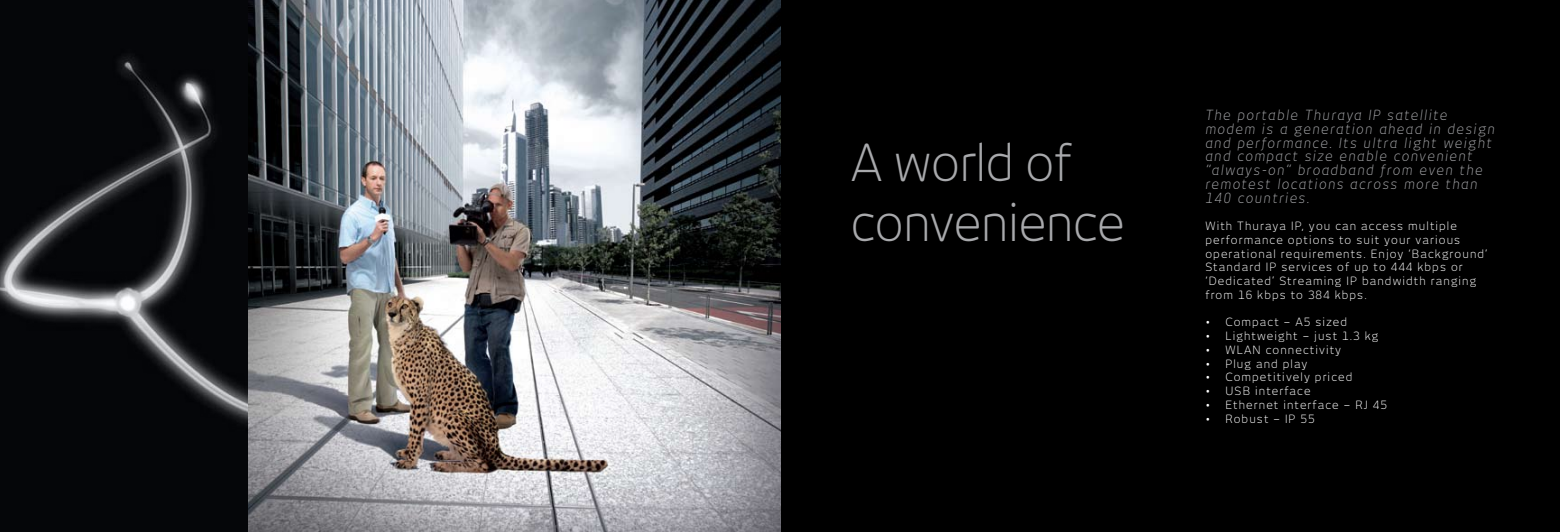
<style>
.page{position:relative;width:1560px;height:532px;background:#fff}
.page>*{position:absolute;margin:0;border:0;box-sizing:border-box;transform-origin:0 0}
.t1{font:300 50px/60px "New June";letter-spacing:-.005em;color:#a8a9ac;scale:.96 1}
.t2{font:italic 300 13.75px/13.8px "New June";letter-spacing:.1em;color:#a8a9ac}
.t3{font:300 11.25px/13.8px "New June";letter-spacing:.1em;color:#fff}
</style>
<div class="page">
<svg style="left:0;top:0;width:248px;height:531px;background:#141518"></svg>
<div style="left:780px;top:0;width:779px;height:531px;background:#000"></div>
<img style="left:248px;top:0;width:532px;height:531px">
<h1 class="t1" style="left:850px;top:132px;width:287px">A world of convenience</h1>
<p class="t2" style="left:1205px;top:108px;width:291px">The portable Thuraya IP satellite modem is a generation ahead in design and performance. Its ultra light weight and compact size enable convenient “always-on” broadband from even the remotest locations across more than 140 countries.</p>
<p class="t3" style="left:1205px;top:219px;width:283px">With Thuraya IP, you can access multiple performance options to suit your various operational requirements. Enjoy ‘Background’ Standard IP services of up to 444 kbps or ‘Dedicated’ Streaming IP bandwidth ranging from 16 kbps to 384 kbps.</p>
<p class="t3" style="left:1205px;top:315px;width:143px">• Compact – A5 sized</p>
<p class="t3" style="left:1205px;top:329px;width:174px">• Lightweight – just 1.3 kg</p>
<p class="t3" style="left:1205px;top:342px;width:137px">• WLAN connectivity</p>
<p class="t3" style="left:1205px;top:356px;width:103px">• Plug and play</p>
<p class="t3" style="left:1205px;top:370px;width:148px">• Competitively priced</p>
<p class="t3" style="left:1205px;top:384px;width:106px">• USB interface</p>
<p class="t3" style="left:1205px;top:397px;width:183px">• Ethernet interface – RJ 45</p>
<p class="t3" style="left:1205px;top:411px;width:111px">• Robust – IP 55</p>
</div>
